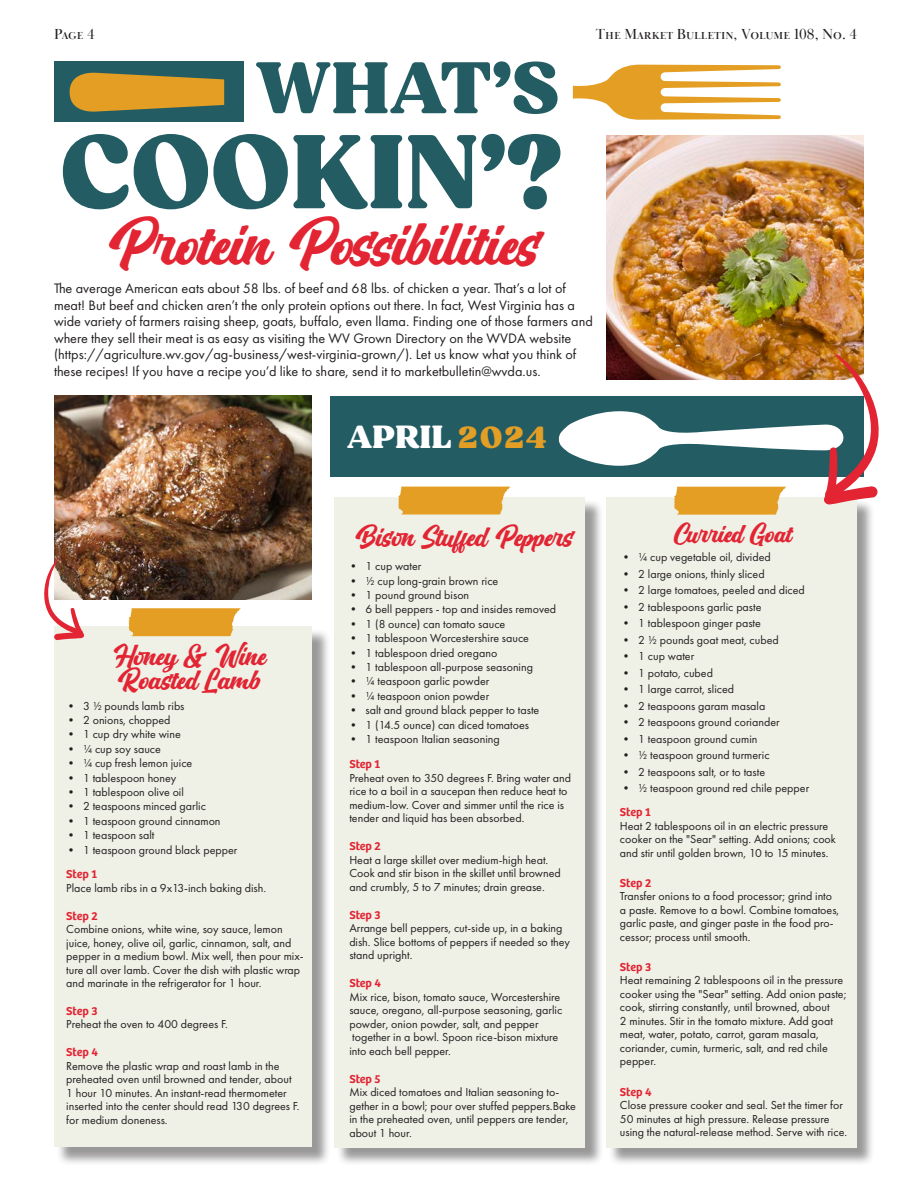
<style>
.page{position:relative;width:918px;height:1188px;background:#fff}
.page>*{position:absolute;margin:0;border:0;box-sizing:border-box;transform-origin:0 0}
.t1{font:46.5px "Vintage Scripter";color:#e22433}
.t2{font:900 33px "Fields";color:#fff}
.Recipe_Bullets{font:21px/24px "Vintage Scripter";color:#e22433}
.t3{font:19.5px "Vintage Scripter";color:#e22433}
.t4{font:15px "Baskerville Display PT";color:#231f20}
.t5{font:14.25px/16.5px "Futura PT";color:#231f20}
.t6{font:12px/13.5px "Futura PT";color:#231f20}
.t7{font:600 12px "Bree";letter-spacing:-.01em;color:#e22433}
.s1{font-size:31.5px;color:#e39e26}
</style>
<div class="page">
<svg style="left:63px;top:134px;width:497px;height:75px"></svg>
<div style="left:330px;top:396px;width:534px;height:81px;background:#235d63"></div>
<img style="left:606px;top:135px;width:258px;height:219px">
<img style="left:54px;top:396px;width:258px;height:204px">
<svg style="left:256px;top:61px;width:302px;height:53px"></svg>
<div style="left:54px;top:61px;width:190px;height:61px;background:#235d63"></div>
<svg style="left:70px;top:72px;width:154px;height:40px"></svg>
<svg style="left:573px;top:65px;width:208px;height:55px"></svg>
<div style="left:337px;top:500px;width:266px;height:667px;background:#231f20;opacity:.46"></div>
<div style="left:334px;top:497px;width:251px;height:651px;background:#eff0e6"></div>
<div style="left:608px;top:500px;width:267px;height:667px;background:#231f20;opacity:.46"></div>
<div style="left:606px;top:497px;width:251px;height:651px;background:#eff0e6"></div>
<div style="left:56px;top:629px;width:275px;height:537px;background:#231f20;opacity:.46"></div>
<div style="left:54px;top:627px;width:258px;height:520px;background:#eff0e6"></div>
<svg style="left:398px;top:487px;width:112px;height:28px"></svg>
<svg style="left:128px;top:608px;width:113px;height:28px"></svg>
<svg style="left:44px;top:558px;width:41px;height:82px"></svg>
<svg style="left:558px;top:354px;width:321px;height:161px"></svg>
<p class="t4" style="left:54px;top:25px;width:42px">Page 4</p>
<p class="t4" style="left:596px;top:25px;width:263px">The Market Bulletin, Volume 108, No. 4</p>
<p class="t1" style="left:99px;top:228px;width:436px">Protein Possibilities</p>
<p class="t5" style="left:54px;top:280px;width:540px">The average American eats about 58 lbs. of beef and 68 lbs. of chicken a year. That’s a lot of meat! But beef and chicken aren’t the only protein options out there. In fact, West Virginia has a wide variety of farmers raising sheep, goats, buffalo, even llama. Finding one of those farmers and where they sell their meat is as easy as visiting the WV Grown Directory on the WVDA website (https://agriculture.wv.gov/ag-business/west-virginia-grown/). Let us know what you think of these recipes! If you have a recipe you’d like to share, send it to marketbulletin@wvda.us.</p>
<p class="Recipe_Bullets" style="left:107px;top:648px;width:157px">Honey &amp; Wine<br>Roasted Lamb</p>
<p class="t6" style="left:65px;top:699px;width:121px">• 3 ½ pounds lamb ribs</p>
<p class="t6" style="left:65px;top:713px;width:107px">• 2 onions, chopped</p>
<p class="t6" style="left:65px;top:728px;width:117px">• 1 cup dry white wine</p>
<p class="t6" style="left:65px;top:742px;width:97px">• ¼ cup soy sauce</p>
<p class="t6" style="left:65px;top:756px;width:129px">• ¼ cup fresh lemon juice</p>
<p class="t6" style="left:65px;top:771px;width:113px">• 1 tablespoon honey</p>
<p class="t6" style="left:65px;top:785px;width:120px">• 1 tablespoon olive oil</p>
<p class="t6" style="left:65px;top:800px;width:142px">• 2 teaspoons minced garlic</p>
<p class="t6" style="left:65px;top:814px;width:157px">• 1 teaspoon ground cinnamon</p>
<p class="t6" style="left:65px;top:828px;width:91px">• 1 teaspoon salt</p>
<p class="t6" style="left:65px;top:843px;width:174px">• 1 teaspoon ground black pepper</p>
<p class="t7" style="left:66px;top:865px;width:32px">Step 1</p>
<p class="t6" style="left:66px;top:881px;width:201px">Place lamb ribs in a 9x13-inch baking dish.</p>
<p class="t7" style="left:66px;top:906px;width:33px">Step 2</p>
<p class="t6" style="left:66px;top:922px;width:239px">Combine onions, white wine, soy sauce, lemon juice, honey, olive oil, garlic, cinnamon, salt, and pepper in a medium bowl. Mix well, then pour mix&shy;ture all over lamb. Cover the dish with plastic wrap and marinate in the refrigerator for 1 hour.</p>
<p class="t7" style="left:66px;top:1002px;width:33px">Step 3</p>
<p class="t6" style="left:66px;top:1018px;width:163px">Preheat the oven to 400 degrees F.</p>
<p class="t7" style="left:66px;top:1043px;width:33px">Step 4</p>
<p class="t6" style="left:66px;top:1059px;width:235px">Remove the plastic wrap and roast lamb in the preheated oven until browned and tender, about 1 hour 10 minutes. An instant-read thermometer inserted into the center should read 130 degrees F. for medium doneness.</p>
<p class="t2" style="left:347px;top:417px;width:201px">APRIL <span class="s1">2024</span></p>
<p class="Recipe_Bullets" style="left:351px;top:530px;width:221px">Bison Stuffed Peppers</p>
<p class="t6" style="left:348px;top:559px;width:75px">• 1 cup water</p>
<p class="t6" style="left:348px;top:574px;width:152px">• ½ cup long-grain brown rice</p>
<p class="t6" style="left:348px;top:588px;width:123px">• 1 pound ground bison</p>
<p class="t6" style="left:348px;top:603px;width:210px">• 6 bell peppers - top and insides removed</p>
<p class="t6" style="left:348px;top:617px;width:159px">• 1 (8 ounce) can tomato sauce</p>
<p class="t6" style="left:348px;top:631px;width:183px">• 1 tablespoon Worcestershire sauce</p>
<p class="t6" style="left:348px;top:646px;width:151px">• 1 tablespoon dried oregano</p>
<p class="t6" style="left:348px;top:660px;width:187px">• 1 tablespoon all-purpose seasoning</p>
<p class="t6" style="left:348px;top:675px;width:143px">• ¼ teaspoon garlic powder</p>
<p class="t6" style="left:348px;top:689px;width:143px">• ¼ teaspoon onion powder</p>
<p class="t6" style="left:348px;top:703px;width:193px">• salt and ground black pepper to taste</p>
<p class="t6" style="left:348px;top:718px;width:183px">• 1 (14.5 ounce) can diced tomatoes</p>
<p class="t6" style="left:348px;top:732px;width:154px">• 1 teaspoon Italian seasoning</p>
<p class="t7" style="left:349px;top:755px;width:32px">Step 1</p>
<p class="t6" style="left:349px;top:771px;width:223px">Preheat oven to 350 degrees F. Bring water and rice to a boil in a saucepan then reduce heat to medium-low. Cover and simmer until the rice is tender and liquid has been absorbed.</p>
<p class="t7" style="left:349px;top:837px;width:33px">Step 2</p>
<p class="t6" style="left:349px;top:853px;width:213px">Heat a large skillet over medium-high heat.<br>Cook and stir bison in the skillet until browned and crumbly, 5 to 7 minutes; drain grease.</p>
<p class="t7" style="left:349px;top:905px;width:33px">Step 3</p>
<p class="t6" style="left:349px;top:921px;width:222px">Arrange bell peppers, cut-side up, in a baking dish. Slice bottoms of peppers if needed so they stand upright.</p>
<p class="t7" style="left:349px;top:974px;width:33px">Step 4</p>
<p class="t6" style="left:349px;top:990px;width:214px">Mix rice, bison, tomato sauce, Worcestershire sauce, oregano, all-purpose seasoning, garlic powder, onion powder, salt, and pepper together in a bowl. Spoon rice-bison mixture into each bell pepper.</p>
<p class="t7" style="left:349px;top:1069px;width:33px">Step 5</p>
<p class="t6" style="left:349px;top:1085px;width:228px">Mix diced tomatoes and Italian seasoning to&shy;gether in a bowl; pour over stuffed peppers.Bake in the preheated oven, until peppers are tender, about 1 hour.</p>
<p class="t3" style="left:671px;top:527px;width:120px">Curried Goat</p>
<p class="t6" style="left:620px;top:551px;width:152px">• ¼ cup vegetable oil, divided</p>
<p class="t6" style="left:620px;top:567px;width:146px">• 2 large onions, thinly sliced</p>
<p class="t6" style="left:620px;top:584px;width:186px">• 2 large tomatoes, peeled and diced</p>
<p class="t6" style="left:620px;top:600px;width:143px">• 2 tablespoons garlic paste</p>
<p class="t6" style="left:620px;top:617px;width:142px">• 1 tablespoon ginger paste</p>
<p class="t6" style="left:620px;top:633px;width:160px">• 2 ½ pounds goat meat, cubed</p>
<p class="t6" style="left:620px;top:650px;width:75px">• 1 cup water</p>
<p class="t6" style="left:620px;top:666px;width:94px">• 1 potato, cubed</p>
<p class="t6" style="left:620px;top:683px;width:115px">• 1 large carrot, sliced</p>
<p class="t6" style="left:620px;top:699px;width:147px">• 2 teaspoons garam masala</p>
<p class="t6" style="left:620px;top:716px;width:161px">• 2 teaspoons ground coriander</p>
<p class="t6" style="left:620px;top:732px;width:139px">• 1 teaspoon ground cumin</p>
<p class="t6" style="left:620px;top:749px;width:151px">• ½ teaspoon ground turmeric</p>
<p class="t6" style="left:620px;top:765px;width:146px">• 2 teaspoons salt, or to taste</p>
<p class="t6" style="left:620px;top:782px;width:190px">• ½ teaspoon ground red chile pepper</p>
<p class="t7" style="left:620px;top:803px;width:32px">Step 1</p>
<p class="t6" style="left:620px;top:819px;width:218px">Heat 2 tablespoons oil in an electric pressure cooker on the "Sear" setting. Add onions; cook and stir until golden brown, 10 to 15 minutes.</p>
<p class="t7" style="left:620px;top:873px;width:33px">Step 2</p>
<p class="t6" style="left:620px;top:889px;width:221px">Transfer onions to a food processor; grind into a paste. Remove to a bowl. Combine tomatoes, garlic paste, and ginger paste in the food pro&shy;cessor; process until smooth.</p>
<p class="t7" style="left:620px;top:957px;width:33px">Step 3</p>
<p class="t6" style="left:620px;top:973px;width:228px">Heat remaining 2 tablespoons oil in the pressure cooker using the "Sear" setting. Add onion paste; cook, stirring constantly, until browned, about<br>2 minutes. Stir in the tomato mixture. Add goat meat, water, potato, carrot, garam masala, coriander, cumin, turmeric, salt, and red chile pepper.</p>
<p class="t7" style="left:620px;top:1082px;width:33px">Step 4</p>
<p class="t6" style="left:620px;top:1098px;width:229px">Close pressure cooker and seal. Set the timer for<br>50 minutes at high pressure. Release pressure using the natural-release method. Serve with rice.</p>
</div>
